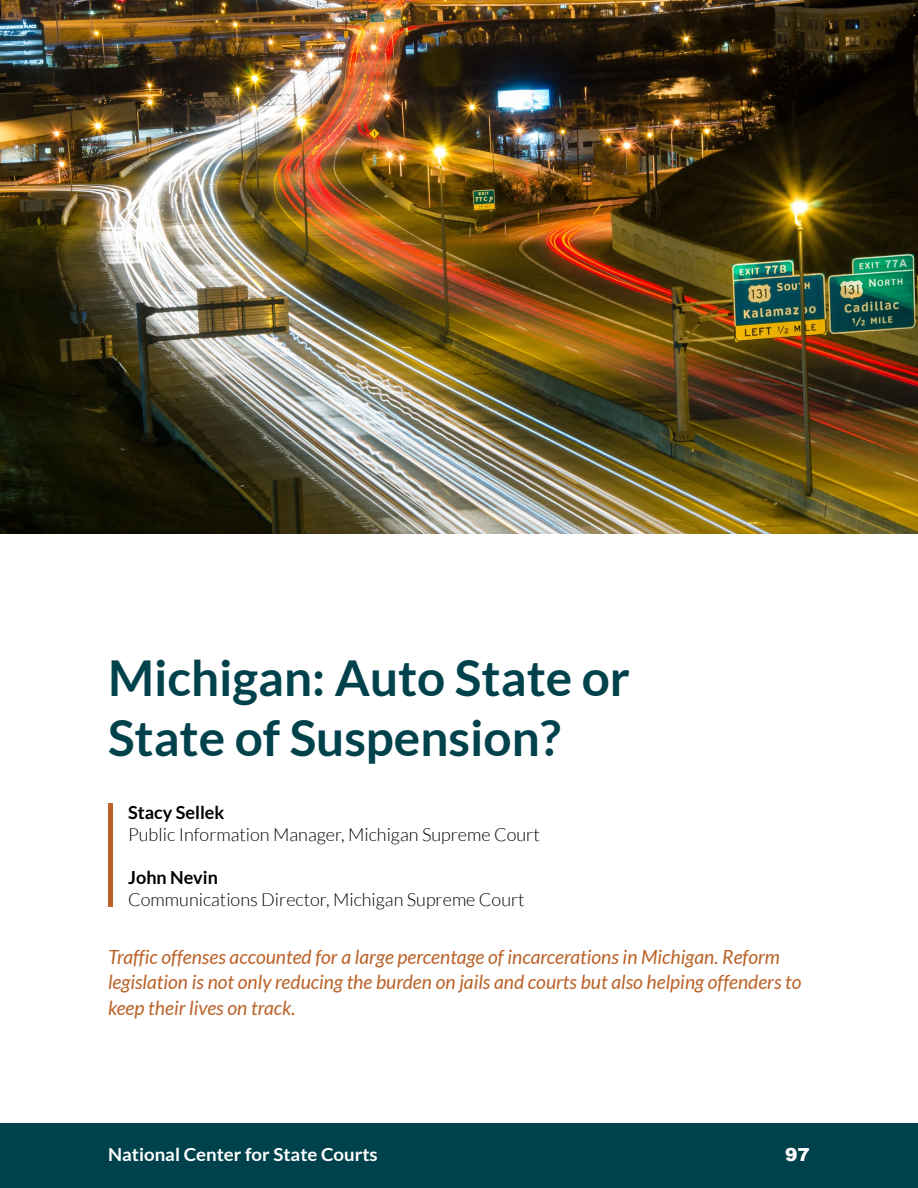
<style>
.page{position:relative;width:918px;height:1188px;background:#fff}
.page>*{position:absolute;margin:0;border:0;box-sizing:border-box;transform-origin:0 0}
.t1{font:700 49.5px/59.4px "Lato";color:#00424c}
.t2{font:italic 19.5px/25.5px "Lato";color:#bb6228}
.t3{font:300 18px "Lato";color:#000}
.t4{font:700 18px "Lato";color:#fff;scale:1.04 1}
.t5{font:700 18px "Lato";color:#000}
.t6{font:900 18px "Arial";color:#fff;scale:1.04 1}
</style>
<div class="page">
<div style="left:0;top:1123px;width:918px;height:65px;background:#00424c"></div>
<img style="left:0;top:0;width:918px;height:534px">
<hr style="left:108px;top:804px;width:4px;height:103px;background:#bb6228">
<h1 class="t1" style="left:108px;top:648px;width:524px">Michigan: Auto State or<br>State of Suspension?</h1>
<p class="t5" style="left:128px;top:802px;width:98px">Stacy Sellek</p>
<p class="t3" style="left:128px;top:825px;width:413px">Public Information Manager, Michigan Supreme Court</p>
<p class="t5" style="left:128px;top:867px;width:91px">John Nevin</p>
<p class="t3" style="left:128px;top:890px;width:398px">Communications Director, Michigan Supreme Court</p>
<p class="t2" style="left:108px;top:945px;width:695px">Traffic offenses accounted for a large percentage of incarcerations in Michigan. Reform legislation is not only reducing the burden on jails and courts but also helping offenders to keep their lives on track.</p>
<p class="t4" style="left:108px;top:1144px;width:261px">National Center for State Courts</p>
<p class="t6" style="left:785px;top:1141px;width:25px">97</p>
</div>
